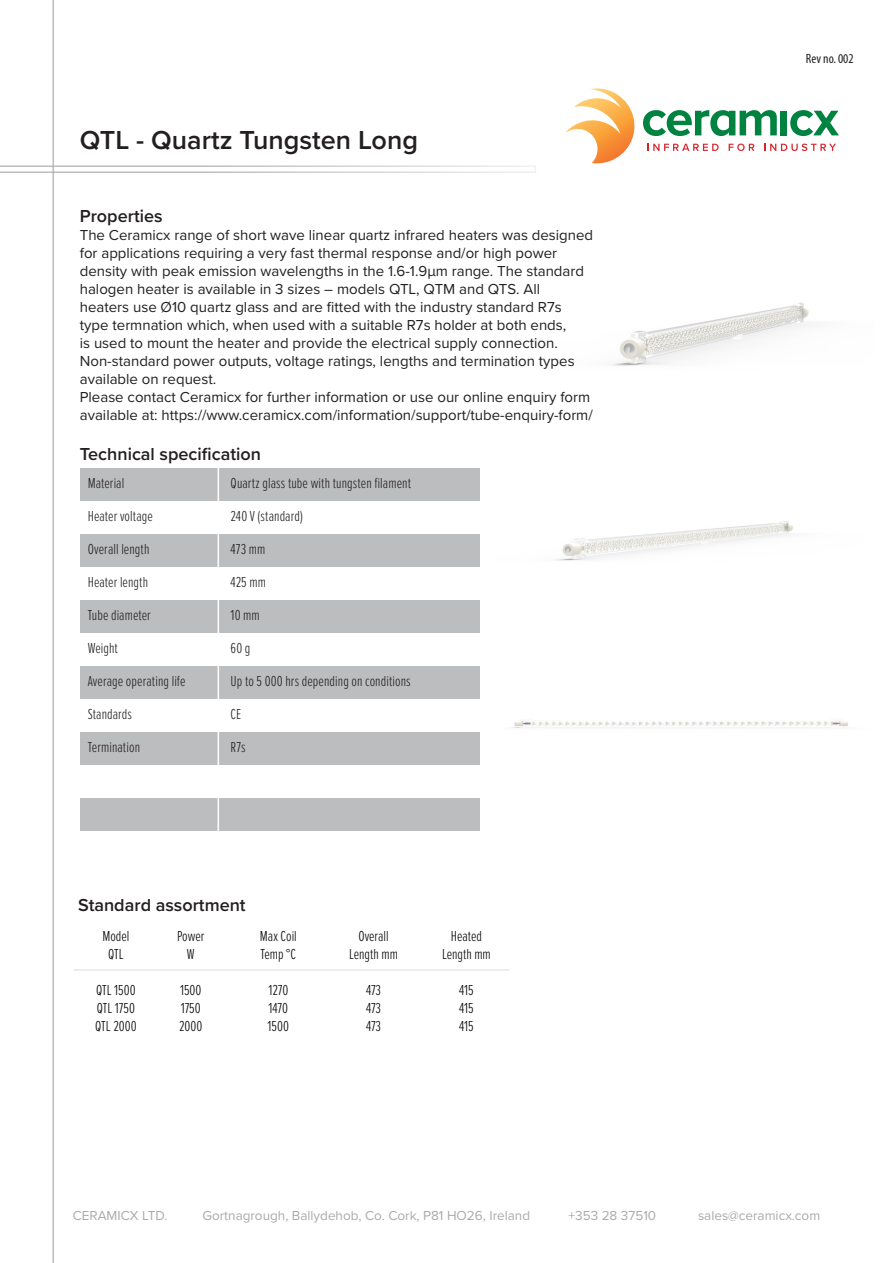
<style>
.page{position:relative;width:893px;height:1263px;background:#fff}
.page>*{position:absolute;margin:0;border:0;box-sizing:border-box;transform-origin:0 0}
.t1{font:600 27px "Proxima Nova";color:#231f20}
.t2{font:600 18px "Proxima Nova";color:#231f20}
.t3{font:15px/18px "Proxima Nova";color:#231f20}
.t4{font:300 15px "Proxima Nova Ex Cn";color:#040503}
.Graph_cond{font:300 15px "Proxima Nova Ex Cn";letter-spacing:.005em;color:#231f20}
.Graph_cond_light{font:300 15px "Proxima Nova Ex Cn";letter-spacing:.005em;color:#231f20}
.t5{font:13.5px "Proxima Nova";color:#a8aaad}
.t6{font:condensed 13.5px "Myriad Pro";color:#231f20}
</style>
<div class="page">
<svg style="left:55px;top:165px;width:481px;height:8px"></svg>
<svg style="left:0;top:0;width:55px;height:1263px"></svg>
<div style="left:80px;top:666px;width:399px;height:32px;background:#bcbdbf"></div>
<div style="left:80px;top:600px;width:399px;height:32px;background:#bcbdbf"></div>
<div style="left:80px;top:534px;width:399px;height:32px;background:#bcbdbf"></div>
<div style="left:80px;top:468px;width:399px;height:32px;background:#bcbdbf"></div>
<div style="left:80px;top:798px;width:399px;height:33px;background:#bcbdbf"></div>
<div style="left:80px;top:732px;width:399px;height:32px;background:#bcbdbf"></div>
<hr style="left:218px;top:400px;width:1px;height:440px;background:#fff">
<svg style="left:565px;top:89px;width:274px;height:75px"></svg>
<img style="left:611px;top:303px;width:198px;height:63px">
<img style="left:511px;top:721px;width:337px;height:7px">
<img style="left:557px;top:521px;width:236px;height:40px">
<hr style="left:74px;top:969px;width:435px;height:2px;background:#e0e0e1">
<p class="t1" style="left:80px;top:120px;width:340px">QTL - Quartz Tungsten Long</p>
<p class="t2" style="left:80px;top:202px;width:84px">Properties</p>
<p class="t3" style="left:80px;top:225px;width:515px">The Ceramicx range of short wave linear quartz infrared heaters was designed for applications requiring a very fast thermal response and/or high power density with peak emission wavelengths in the 1.6-1.9μm range. The standard halogen heater is available in 3 sizes – models QTL, QTM and QTS. All heaters use Ø10 quartz glass and are fitted with the industry standard R7s type termnation which, when used with a suitable R7s holder at both ends,<br>is used to mount the heater and provide the electrical supply connection.<br>Non-standard power outputs, voltage ratings, lengths and termination types available on request.</p>
<p class="t3" style="left:80px;top:387px;width:512px">Please contact Ceramicx for further information or use our online enquiry form</p>
<p class="t3" style="left:80px;top:405px;width:515px">available at: https://www.ceramicx.com/information/support/tube-enquiry-form/</p>
<p class="t2" style="left:80px;top:440px;width:183px">Technical specification</p>
<p class="Graph_cond" style="left:88px;top:472px;width:38px">Material</p>
<p class="Graph_cond" style="left:88px;top:505px;width:67px">Heater voltage</p>
<p class="Graph_cond" style="left:88px;top:538px;width:63px">Overall length</p>
<p class="Graph_cond" style="left:88px;top:571px;width:62px">Heater length</p>
<p class="Graph_cond" style="left:88px;top:604px;width:65px">Tube diameter</p>
<p class="Graph_cond" style="left:88px;top:637px;width:32px">Weight</p>
<p class="Graph_cond" style="left:88px;top:670px;width:99px">Average operating life</p>
<p class="Graph_cond" style="left:88px;top:703px;width:46px">Standards</p>
<p class="Graph_cond" style="left:88px;top:736px;width:54px">Termination</p>
<p class="Graph_cond_light" style="left:231px;top:472px;width:182px">Quartz glass tube with tungsten filament</p>
<p class="Graph_cond_light" style="left:231px;top:505px;width:74px">240 V (standard)</p>
<p class="Graph_cond_light" style="left:231px;top:538px;width:36px">473 mm</p>
<p class="Graph_cond_light" style="left:231px;top:571px;width:37px">425 mm</p>
<p class="Graph_cond_light" style="left:231px;top:604px;width:31px">10 mm</p>
<p class="Graph_cond_light" style="left:231px;top:637px;width:21px">60 g</p>
<p class="Graph_cond_light" style="left:231px;top:670px;width:182px">Up to 5 000 hrs depending on conditions</p>
<p class="Graph_cond_light" style="left:231px;top:703px;width:12px">CE</p>
<p class="Graph_cond_light" style="left:231px;top:736px;width:16px">R7s</p>
<p class="t2" style="left:78px;top:892px;width:169px">Standard assortment</p>
<p class="t4" style="left:102px;top:925px;width:28px">Model</p>
<p class="t4" style="left:108px;top:943px;width:17px">QTL</p>
<p class="t4" style="left:96px;top:979px;width:41px">QTL 1500</p>
<p class="t4" style="left:97px;top:997px;width:40px">QTL 1750</p>
<p class="t4" style="left:95px;top:1015px;width:43px">QTL 2000</p>
<p class="t4" style="left:177px;top:925px;width:29px">Power</p>
<p class="t4" style="left:187px;top:943px;width:9px">W</p>
<p class="t4" style="left:180px;top:979px;width:23px">1500</p>
<p class="t4" style="left:181px;top:997px;width:22px">1750</p>
<p class="t4" style="left:179px;top:1015px;width:25px">2000</p>
<p class="t4" style="left:260px;top:925px;width:38px">Max Coil</p>
<p class="t4" style="left:261px;top:943px;width:37px">Temp °C</p>
<p class="t4" style="left:268px;top:979px;width:22px">1270</p>
<p class="t4" style="left:269px;top:997px;width:21px">1470</p>
<p class="t4" style="left:268px;top:1015px;width:23px">1500</p>
<p class="t4" style="left:358px;top:925px;width:32px">Overall</p>
<p class="t4" style="left:349px;top:943px;width:50px">Length mm</p>
<p class="t4" style="left:366px;top:979px;width:17px">473</p>
<p class="t4" style="left:366px;top:997px;width:17px">473</p>
<p class="t4" style="left:366px;top:1015px;width:17px">473</p>
<p class="t4" style="left:451px;top:925px;width:33px">Heated</p>
<p class="t4" style="left:442px;top:943px;width:50px">Length mm</p>
<p class="t4" style="left:459px;top:979px;width:16px">415</p>
<p class="t4" style="left:459px;top:997px;width:16px">415</p>
<p class="t4" style="left:459px;top:1015px;width:16px">415</p>
<p class="t6" style="left:806px;top:50px;width:49px">Rev no. 002</p>
<p class="t5" style="left:73px;top:1205px;width:96px">CERAMICX LTD.</p>
<p class="t5" style="left:202px;top:1205px;width:329px">Gortnagrough, Ballydehob, Co. Cork, P81 HO26, Ireland</p>
<p class="t5" style="left:568px;top:1205px;width:89px">+353 28 37510</p>
<p class="t5" style="left:698px;top:1205px;width:124px">sales@ceramicx.com</p>
</div>
